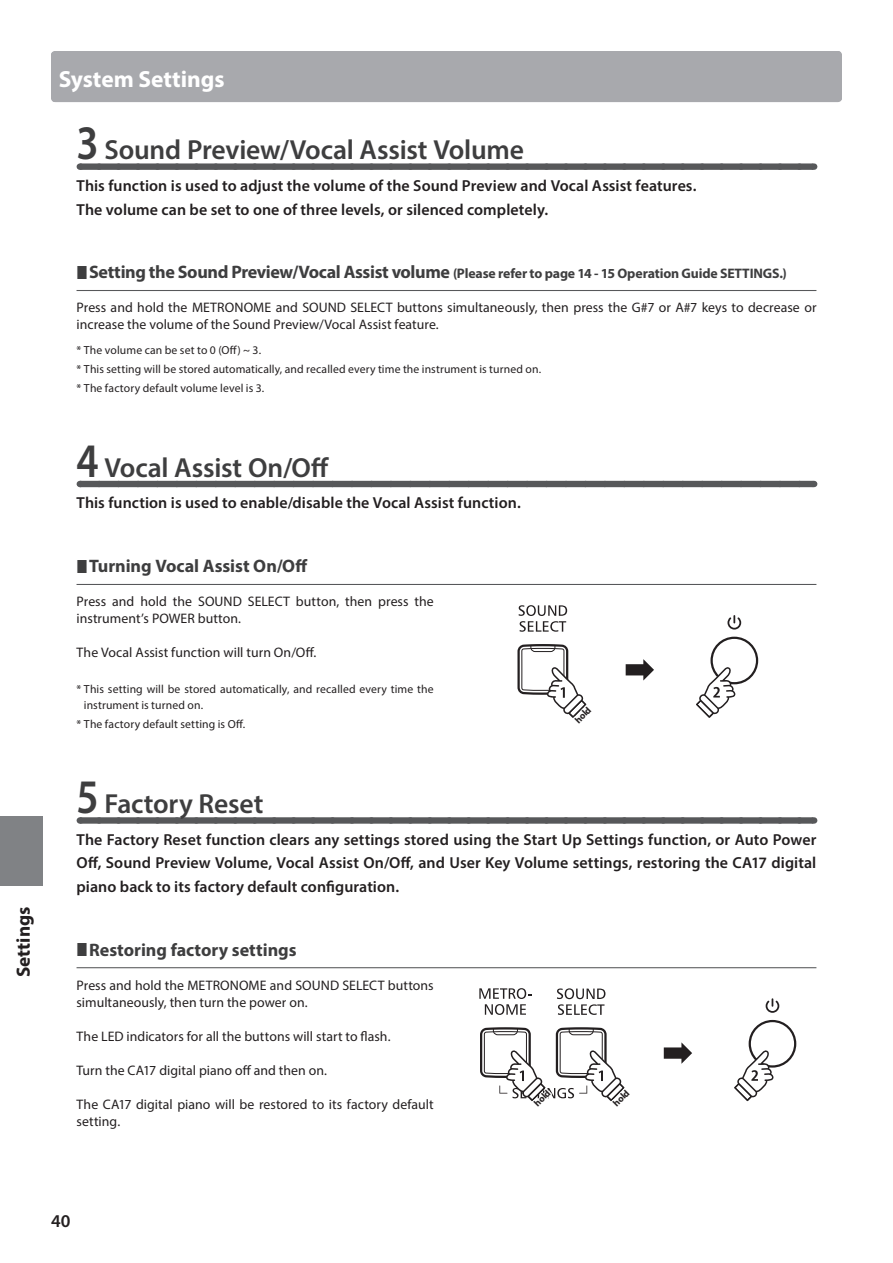
<style>
.page{position:relative;width:893px;height:1263px;background:#fff}
.page>*{position:absolute;margin:0;border:0;box-sizing:border-box;transform-origin:0 0}
.t1{font:600 27.6px "Myriad Pro";letter-spacing:-.01em;color:#3e3e3f}
.t2{font:700 23.4px "Myriad Pro";letter-spacing:-.005em;color:#fff}
.t3{font:700 19.2px "Myriad Pro";color:#231f20}
.t4{font:700 18px "Myriad Pro";color:#3e3e3f}
.t5{font:600 18px "Myriad Pro";color:#231f20}
.t6{font:600 15.9px/23.4px "Myriad Pro";letter-spacing:.005em;color:#231f20}
.t7{font:13.8px/17px "Myriad Pro";letter-spacing:.005em;color:#231f20}
.t8{font:700 13.8px "Myriad Pro";letter-spacing:-.01em;color:#3e3e3f}
.t9{font:11.7px/18.6px "Myriad Pro";letter-spacing:.01em;color:#231f20}
.t10{font:700 9.6px "Myriad Pro";color:#231f20}
.s1{font-size:48.3px}
.s2{font-size:18px}
</style>
<div class="page">
<div style="left:0;top:816px;width:43px;height:69px;background:#808285"></div>
<div style="left:51px;top:51px;width:791px;height:51px;background:#a8a9ad;border-radius:4px"></div>
<div style="left:80px;top:163px;width:733px;height:7px;background:#57585a"></div>
<svg style="left:99px;top:163px;width:705px;height:7px"></svg>
<hr style="left:77px;top:290px;width:739px;height:1px;background:#57585a">
<div style="left:80px;top:481px;width:733px;height:6px;background:#57585a"></div>
<hr style="left:77px;top:584px;width:739px;height:1px;background:#57585a">
<div style="left:80px;top:817px;width:733px;height:7px;background:#57585a"></div>
<svg style="left:99px;top:817px;width:705px;height:7px"></svg>
<hr style="left:77px;top:967px;width:739px;height:1px;background:#57585a">
<svg style="left:519px;top:605px;width:48px;height:27px"></svg>
<svg style="left:626px;top:659px;width:28px;height:21px"></svg>
<svg style="left:727px;top:615px;width:14px;height:14px"></svg>
<div style="left:710px;top:637px;width:48px;height:47px;border:2px solid #231f20;border-radius:50%"></div>
<svg style="left:696px;top:666px;width:39px;height:52px"></svg>
<svg style="left:517px;top:644px;width:70px;height:74px"></svg>
<svg style="left:479px;top:988px;width:52px;height:27px"></svg>
<svg style="left:557px;top:988px;width:48px;height:27px"></svg>
<svg style="left:664px;top:1042px;width:28px;height:22px"></svg>
<svg style="left:480px;top:1027px;width:145px;height:74px"></svg>
<svg style="left:766px;top:998px;width:13px;height:15px"></svg>
<div style="left:749px;top:1020px;width:47px;height:47px;border:2px solid #231f20;border-radius:50%"></div>
<svg style="left:734px;top:1049px;width:39px;height:52px"></svg>
<h3 class="t3" style="left:11px;top:977px;width:72px;rotate:-90deg">Settings</h3>
<h2 class="t2" style="left:59px;top:64px;width:167px">System Settings</h2>
<h1 class="t1" style="left:77px;top:132px;width:449px"><span class="s1">3</span> Sound Preview/Vocal Assist Volume</h1>
<p class="t6" style="left:77px;top:174px;width:621px">This function is used to adjust the volume of the Sound Preview and Vocal Assist features.<br>The volume can be set to one of three levels, or silenced completely.</p>
<p class="t8" style="left:89px;top:265px;width:699px"><span class="s2">Setting the Sound Preview/Vocal Assist volume</span> (Please refer to page 14 - 15 Operation Guide SETTINGS.)</p>
<p class="t7" style="left:77px;top:299px;width:741px">Press and hold the METRONOME and SOUND SELECT buttons simultaneously, then press the G#7 or A#7 keys to decrease or increase the volume of the Sound Preview/Vocal Assist feature.</p>
<p class="t9" style="left:77px;top:341px;width:466px">* The volume can be set to 0 (Off) ~ 3.<br>* This setting will be stored automatically, and recalled every time the instrument is turned on. * The factory default volume level is 3.</p>
<h1 class="t1" style="left:77px;top:450px;width:254px"><span class="s1">4</span> Vocal Assist On/Off</h1>
<p class="t6" style="left:77px;top:491px;width:446px">This function is used to enable/disable the Vocal Assist function.</p>
<h3 class="t4" style="left:89px;top:554px;width:220px">Turning Vocal Assist On/Off</h3>
<p class="t7" style="left:77px;top:593px;width:359px">Press and hold the SOUND SELECT button, then press the instrument’s POWER button.</p>
<p class="t7" style="left:77px;top:644px;width:241px">The Vocal Assist function will turn On/Off.</p>
<p class="t9" style="left:84px;top:680px;width:351px;line-height:16.5px;text-indent:-7px">* This setting will be stored automatically, and recalled every time the instrument is turned on.</p>
<p class="t9" style="left:77px;top:714px;width:170px">* The factory default setting is Off.</p>
<p class="t10" style="left:572px;top:717px;width:20px;rotate:-45deg">hold</p>
<h1 class="t1" style="left:77px;top:786px;width:188px"><span class="s1">5</span> Factory Reset</h1>
<p class="t6" style="left:77px;top:827px;width:741px;text-align:justify">The Factory Reset function clears any settings stored using the Start Up Settings function, or Auto Power Off, Sound Preview Volume, Vocal Assist On/Off, and User Key Volume settings, restoring the CA17 digital piano back to its factory default configuration.</p>
<h3 class="t4" style="left:89px;top:938px;width:209px">Restoring factory settings</h3>
<p class="t7" style="left:77px;top:976px;width:359px">Press and hold the METRONOME and SOUND SELECT buttons simultaneously, then turn the power on.</p>
<p class="t7" style="left:77px;top:1027px;width:315px">The LED indicators for all the buttons will start to flash.</p>
<p class="t7" style="left:77px;top:1061px;width:252px">Turn the CA17 digital piano off and then on.</p>
<p class="t7" style="left:77px;top:1095px;width:359px">The CA17 digital piano will be restored to its factory default setting.</p>
<p class="t10" style="left:531px;top:1100px;width:20px;rotate:-45deg">hold</p>
<p class="t10" style="left:610px;top:1100px;width:20px;rotate:-45deg">hold</p>
<h3 class="t5" style="left:51px;top:1209px;width:21px">40</h3>
</div>
